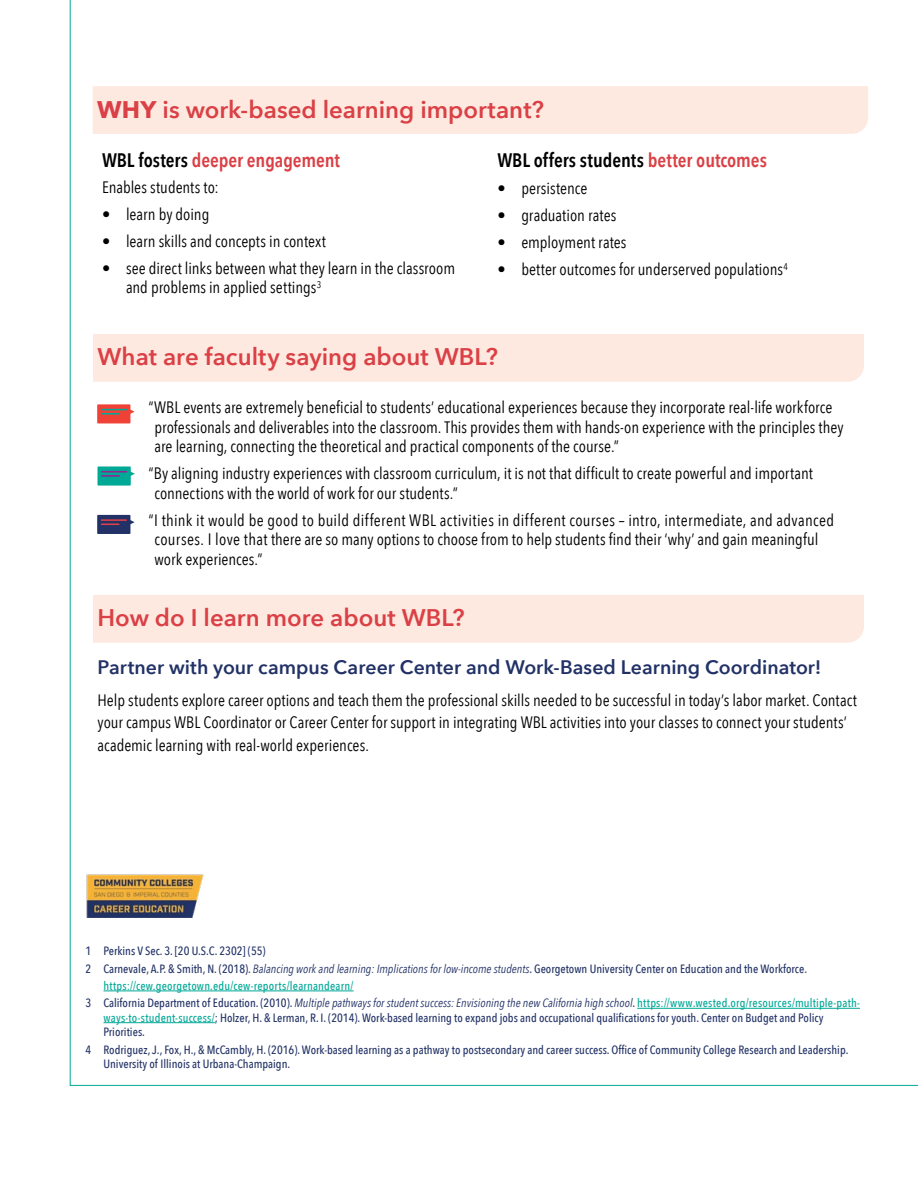
<style>
.page{position:relative;width:918px;height:1188px;background:#fff}
.page>*{position:absolute;margin:0;border:0;box-sizing:border-box;transform-origin:0 0}
.t1{font:600 24px "Avenir Next";color:#da4045}
.t2{font:600 19.5px "Avenir Next";color:#223266}
.List_Paragraph{font:600 19.5px "Avenir Next Condensed";color:#000}
.List_Paragraph-2{font:600 19.5px "Avenir Next Condensed";letter-spacing:-.005em;color:#da4045}
.List_Para_with_Icon{font:16.5px/19.5px "Avenir Next Condensed";color:#000}
.Body{font:16.5px/22.5px "Avenir Next Condensed";color:#000}
.Footnotes{font:500 12px/14.4px "Avenir Next Condensed";color:#223266}
.Footnotes-2{font:500 12px "Avenir Next Condensed";letter-spacing:.015em;color:#00a896}
.s1{font-weight:700}
.s2{color:#da4045}
.s3{color:#000}
.s4{font-weight:400;font-style:italic}
.s5{color:#00a896}
</style>
<div class="page">
<hr style="left:104px;top:991px;width:250px;height:1px;background:#00a896">
<hr style="left:637px;top:1008px;width:223px;height:1px;background:#00a896">
<hr style="left:104px;top:1022px;width:111px;height:1px;background:#00a896">
<div style="left:93px;top:334px;width:771px;height:48px;background:#fee9e0"></div>
<div style="left:93px;top:595px;width:771px;height:48px;background:#fee9e0"></div>
<svg style="left:97px;top:404px;width:38px;height:19px"></svg>
<svg style="left:98px;top:466px;width:37px;height:20px"></svg>
<hr style="left:101px;top:471px;width:26px;height:2px;background:#92278f">
<svg style="left:97px;top:515px;width:38px;height:19px"></svg>
<hr style="left:101px;top:519px;width:26px;height:2px;background:#da4045">
<div style="left:93px;top:86px;width:775px;height:48px;background:#fee9e0"></div>
<img style="left:86px;top:874px;width:118px;height:43px">
<h2 class="t1" style="left:97px;top:89px;width:448px"><span class="s1">WHY</span> is work-based learning important?</h2>
<p class="List_Paragraph" style="left:497px;top:143px;width:271px">WBL offers students <span class="s2">better outcomes</span></p>
<p class="List_Para_with_Icon" style="left:497px;top:178px;width:92px">• persistence</p>
<p class="List_Para_with_Icon" style="left:497px;top:205px;width:121px">• graduation rates</p>
<p class="List_Para_with_Icon" style="left:497px;top:232px;width:131px">• employment rates</p>
<p class="List_Para_with_Icon" style="left:497px;top:259px;width:292px">• better outcomes for underserved populations<sup>4</sup></p>
<p class="List_Paragraph-2" style="left:102px;top:143px;width:240px"><span class="s3">WBL fosters</span> deeper engagement</p>
<p class="Body" style="left:102px;top:175px;width:118px">Enables students to:</p>
<p class="List_Para_with_Icon" style="left:102px;top:203px;width:109px">• learn by doing</p>
<p class="List_Para_with_Icon" style="left:102px;top:230px;width:225px">• learn skills and concepts in context</p>
<p class="List_Para_with_Icon" style="left:126px;top:257px;width:331px;text-indent:-24px">• see direct links between what they learn in the classroom and problems in applied settings<sup>3</sup></p>
<h2 class="t1" style="left:98px;top:337px;width:402px">What are faculty saying about WBL?</h2>
<p class="List_Para_with_Icon" style="left:154px;top:397px;width:691px;text-indent:-6px">“WBL events are extremely beneficial to students’ educational experiences because they incorporate real-life workforce professionals and deliverables into the classroom. This provides them with hands-on experience with the principles they are learning, connecting the theoretical and practical components of the course.”</p>
<p class="List_Para_with_Icon" style="left:154px;top:463px;width:660px;text-indent:-6px">“By aligning industry experiences with classroom curriculum, it is not that difficult to create powerful and important connections with the world of work for our students.”</p>
<p class="List_Para_with_Icon" style="left:154px;top:510px;width:681px;text-indent:-6px">“I think it would be good to build different WBL activities in different courses – intro, intermediate, and advanced courses. I love that there are so many options to choose from to help students find their ‘why’ and gain meaningful work experiences.”</p>
<h2 class="t1" style="left:98px;top:598px;width:369px">How do I learn more about WBL?</h2>
<h3 class="t2" style="left:98px;top:651px;width:725px">Partner with your campus Career Center and Work-Based Learning Coordinator!</h3>
<p class="Body" style="left:98px;top:688px;width:761px">Help students explore career options and teach them the professional skills needed to be successful in today’s labor market. Contact your campus WBL Coordinator or Career Center for support in integrating WBL activities into your classes to connect your students’ academic learning with real-world experiences.</p>
<p class="Footnotes" style="left:86px;top:944px;width:7px">1</p>
<p class="Footnotes" style="left:104px;top:944px;width:164px">Perkins V Sec. 3. [20 U.S.C. 2302] (55)</p>
<p class="Footnotes" style="left:86px;top:961px;width:7px">2</p>
<p class="Footnotes" style="left:104px;top:961px;width:705px">Carnevale, A.P. &amp; Smith, N. (2018). <span class="s4">Balancing work and learning: Implications for low-income students</span>. Georgetown University Center on Education and the Workforce.</p>
<p class="Footnotes-2" style="left:104px;top:979px;width:252px">https://cew.georgetown.edu/cew-reports/learnandearn/</p>
<p class="Footnotes" style="left:86px;top:996px;width:7px">3</p>
<p class="Footnotes" style="left:104px;top:996px;width:758px">California Department of Education. (2010). <span class="s4">Multiple pathways for student success: Envisioning the new California high school</span>. <span class="s5">https://www.wested.org/resources/multiple-path&shy;ways-to-student-success/</span>; Holzer, H. &amp; Lerman, R. I. (2014). Work-based learning to expand jobs and occupational qualifications for youth. Center on Budget and Policy<br>Priorities.</p>
<p class="Footnotes" style="left:86px;top:1042px;width:7px">4</p>
<p class="Footnotes" style="left:104px;top:1042px;width:746px">Rodriguez, J., Fox, H., &amp; McCambly, H. (2016). Work-based learning as a pathway to postsecondary and career success. Office of Community College Research and Leadership.<br>University of Illinois at Urbana-Champaign.</p>
</div>
